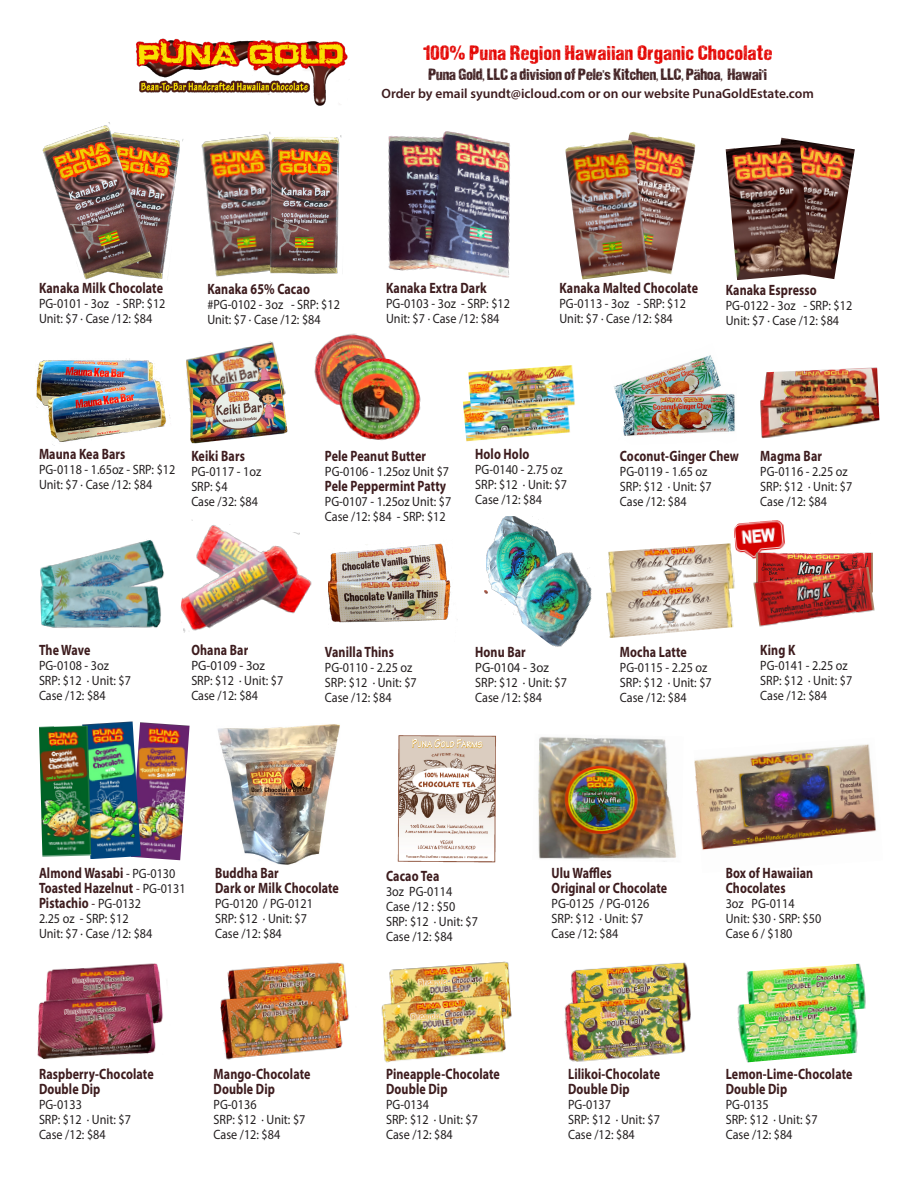
<style>
.page{position:relative;width:918px;height:1188px;background:#fff}
.page>*{position:absolute;margin:0;border:0;box-sizing:border-box;transform-origin:0 0}
.t1{font:900 21px "DCC Sharp Distress";letter-spacing:.025em;color:#e40400}
.t2{font:900 16.5px "DCC Sharp Distress";color:#3d1c1e}
.t3{font:700 15px/15px "Myriad Pro";letter-spacing:.01em;color:#3d1c1e;scale:.8 1}
.t4{font:13.5px/15px "Myriad Pro";color:#231f20;scale:.9 1}
.t5{font:13.5px/15px "Myriad Pro";color:#231f20;scale:.95 1}
.t6{font:600 13.5px "Myriad Pro";color:#3d1c1e}
.s1{font-weight:400;font-size:13.5px;color:#231f20}
.s2{font-weight:400;font-size:13.5px}
</style>
<div class="page">
<img style="left:201px;top:132px;width:70px;height:145px">
<img style="left:180px;top:520px;width:132px;height:113px">
<img style="left:40px;top:540px;width:124px;height:88px">
<img style="left:42px;top:123px;width:142px;height:157px">
<img style="left:388px;top:131px;width:122px;height:147px">
<img style="left:314px;top:333px;width:70px;height:66px">
<img style="left:328px;top:543px;width:123px;height:80px">
<img style="left:398px;top:735px;width:98px;height:128px">
<img style="left:760px;top:367px;width:120px;height:72px">
<img style="left:36px;top:358px;width:134px;height:87px">
<img style="left:628px;top:132px;width:68px;height:143px">
<img style="left:565px;top:140px;width:84px;height:139px">
<img style="left:614px;top:355px;width:121px;height:81px">
<img style="left:217px;top:724px;width:123px;height:141px">
<img style="left:538px;top:737px;width:138px;height:125px">
<img style="left:780px;top:138px;width:75px;height:141px">
<img style="left:726px;top:143px;width:85px;height:137px">
<img style="left:135px;top:38px;width:213px;height:68px">
<img style="left:141px;top:722px;width:49px;height:138px">
<img style="left:82px;top:721px;width:59px;height:138px">
<img style="left:39px;top:726px;width:52px;height:131px">
<img style="left:328px;top:353px;width:93px;height:88px">
<img style="left:694px;top:744px;width:182px;height:106px">
<img style="left:46px;top:963px;width:115px;height:21px">
<img style="left:37px;top:984px;width:126px;height:75px">
<img style="left:486px;top:516px;width:66px;height:85px">
<img style="left:504px;top:538px;width:88px;height:109px">
<img style="left:186px;top:341px;width:96px;height:70px">
<img style="left:734px;top:520px;width:51px;height:38px">
<img style="left:463px;top:401px;width:107px;height:41px">
<img style="left:190px;top:378px;width:97px;height:66px">
<img style="left:757px;top:551px;width:116px;height:13px">
<img style="left:753px;top:564px;width:122px;height:63px">
<img style="left:608px;top:543px;width:127px;height:46px">
<img style="left:606px;top:582px;width:128px;height:56px">
<img style="left:570px;top:962px;width:121px;height:59px">
<img style="left:564px;top:991px;width:125px;height:71px">
<img style="left:227px;top:962px;width:119px;height:24px">
<img style="left:220px;top:986px;width:129px;height:74px">
<img style="left:390px;top:961px;width:119px;height:11px">
<img style="left:381px;top:972px;width:131px;height:91px">
<img style="left:746px;top:963px;width:120px;height:46px">
<img style="left:737px;top:995px;width:124px;height:68px">
<img style="left:265px;top:133px;width:77px;height:143px">
<img style="left:468px;top:365px;width:107px;height:48px">
<p class="t1" style="left:423px;top:41px;width:351px">100% Puna Region Hawaiian Organic Chocolate</p>
<p class="t2" style="left:428px;top:65px;width:340px">Puna Gold, LLC a division of Pele’s Kitchen, LLC, Pähoa, Hawai’i</p>
<p class="t6" style="left:382px;top:85px;width:434px">Order by email syundt@icloud.com or on our website PunaGoldEstate.com</p>
<p class="t3" style="left:39px;top:280px;width:157px">Kanaka Milk Chocolate</p>
<p class="t4" style="left:39px;top:296px;width:142px">PG-0101 - 3oz - SRP: $12<br>Unit: $7 · Case /12: $84</p>
<p class="t3" style="left:207px;top:281px;width:130px">Kanaka 65% Cacao</p>
<p class="t4" style="left:207px;top:297px;width:149px">#PG-0102 - 3oz - SRP: $12<br>Unit: $7 · Case /12: $84</p>
<p class="t3" style="left:386px;top:280px;width:127px">Kanaka Extra Dark</p>
<p class="t4" style="left:386px;top:296px;width:139px">PG-0103 - 3oz - SRP: $12</p>
<p class="t4" style="left:386px;top:311px;width:128px">Unit: $7 · Case /12: $84</p>
<p class="t3" style="left:559px;top:280px;width:175px">Kanaka Malted Chocolate</p>
<p class="t4" style="left:559px;top:296px;width:142px">PG-0113 - 3oz - SRP: $12<br>Unit: $7 · Case /12: $84</p>
<p class="t3" style="left:726px;top:282px;width:115px">Kanaka Espresso</p>
<p class="t4" style="left:726px;top:298px;width:142px">PG-0122 - 3oz - SRP: $12<br>Unit: $7 · Case /12: $84</p>
<p class="t3" style="left:39px;top:446px;width:110px">Mauna Kea Bars</p>
<p class="t4" style="left:39px;top:461px;width:153px">PG-0118 - 1.65oz - SRP: $12<br>Unit: $7 · Case /12: $84</p>
<p class="t3" style="left:191px;top:448px;width:68px">Keiki Bars</p>
<p class="t4" style="left:191px;top:464px;width:79px">PG-0117 - 1oz<br>SRP: $4<br>Case /32: $84</p>
<p class="t3" style="left:325px;top:448px;width:128px">Pele Peanut Butter</p>
<p class="t5" style="left:325px;top:464px;width:132px">PG-0106 - 1.25oz Unit $7</p>
<p class="t3" style="left:325px;top:478px;width:153px">Pele Peppermint Patty</p>
<p class="t4" style="left:325px;top:494px;width:142px">PG-0107 - 1.25oz Unit: $7<br>Case /12: $84 - SRP: $12</p>
<p class="t3" style="left:475px;top:446px;width:69px">Holo Holo</p>
<p class="t4" style="left:475px;top:461px;width:104px">PG-0140 - 2.75 oz<br>SRP: $12 · Unit: $7<br>Case /12: $84</p>
<p class="t3" style="left:620px;top:448px;width:150px">Coconut-Ginger Chew</p>
<p class="t4" style="left:620px;top:464px;width:104px">PG-0119 - 1.65 oz<br>SRP: $12 · Unit: $7<br>Case /12: $84</p>
<p class="t3" style="left:760px;top:448px;width:79px">Magma Bar</p>
<p class="t4" style="left:760px;top:464px;width:104px">PG-0116 - 2.25 oz<br>SRP: $12 · Unit: $7<br>Case /12: $84</p>
<p class="t3" style="left:39px;top:642px;width:66px">The Wave</p>
<p class="t4" style="left:39px;top:658px;width:104px">PG-0108 - 3oz<br>SRP: $12 · Unit: $7<br>Case /12: $84</p>
<p class="t3" style="left:191px;top:642px;width:73px">Ohana Bar</p>
<p class="t5" style="left:191px;top:658px;width:98px">PG-0109 - 3oz<br>SRP: $12 · Unit: $7<br>Case /12: $84</p>
<p class="t3" style="left:325px;top:644px;width:88px">Vanilla Thins</p>
<p class="t4" style="left:325px;top:660px;width:104px">PG-0110 - 2.25 oz<br>SRP: $12 · Unit: $7<br>Case /12: $84</p>
<p class="t3" style="left:475px;top:644px;width:65px">Honu Bar</p>
<p class="t5" style="left:475px;top:660px;width:98px">PG-0104 - 3oz<br>SRP: $12 · Unit: $7<br>Case /12: $84</p>
<p class="t3" style="left:620px;top:644px;width:85px">Mocha Latte</p>
<p class="t4" style="left:620px;top:660px;width:104px">PG-0115 - 2.25 oz<br>SRP: $12 · Unit: $7<br>Case /12: $84</p>
<p class="t3" style="left:760px;top:642px;width:45px">King K</p>
<p class="t4" style="left:760px;top:658px;width:104px">PG-0141 - 2.25 oz<br>SRP: $12 · Unit: $7<br>Case /12: $84</p>
<p class="t3" style="left:39px;top:865px;width:172px">Almond Wasabi <span class="s1">- PG-0130</span></p>
<p class="t3" style="left:39px;top:880px;width:185px">Toasted Hazelnut <span class="s2">-</span> <span class="s1">PG-0131</span></p>
<p class="t3" style="left:39px;top:895px;width:129px">Pistachio <span class="s2">-</span> <span class="s1">PG-0132</span></p>
<p class="t4" style="left:39px;top:911px;width:128px">2.25 oz - SRP: $12<br>Unit: $7 · Case /12: $84</p>
<p class="t3" style="left:215px;top:865px;width:156px">Buddha Bar<br>Dark or Milk Chocolate</p>
<p class="t4" style="left:215px;top:896px;width:110px">PG-0120 / PG-0121<br>SRP: $12 · Unit: $7<br>Case /12: $84</p>
<p class="t3" style="left:386px;top:868px;width:68px">Cacao Tea</p>
<p class="t4" style="left:386px;top:884px;width:75px">3oz PG-0114</p>
<p class="t4" style="left:386px;top:899px;width:78px">Case /12 : $50</p>
<p class="t4" style="left:386px;top:914px;width:104px">SRP: $12 · Unit: $7<br>Case /12: $84</p>
<p class="t3" style="left:39px;top:1066px;width:145px">Raspberry-Chocolate</p>
<p class="t3" style="left:39px;top:1081px;width:78px">Double Dip</p>
<p class="t4" style="left:39px;top:1097px;width:49px">PG-0133</p>
<p class="t4" style="left:39px;top:1112px;width:104px">SRP: $12 · Unit: $7<br>Case /12: $84</p>
<p class="t3" style="left:214px;top:1066px;width:123px">Mango-Chocolate</p>
<p class="t3" style="left:214px;top:1081px;width:78px">Double Dip</p>
<p class="t4" style="left:214px;top:1097px;width:104px">PG-0136<br>SRP: $12 · Unit: $7<br>Case /12: $84</p>
<p class="t3" style="left:386px;top:1066px;width:144px">Pineapple-Chocolate</p>
<p class="t3" style="left:386px;top:1081px;width:78px">Double Dip</p>
<p class="t4" style="left:386px;top:1097px;width:104px">PG-0134<br>SRP: $12 · Unit: $7<br>Case /12: $84</p>
<p class="t3" style="left:552px;top:865px;width:146px">Ulu Waffles<br>Original or Chocolate</p>
<p class="t4" style="left:552px;top:896px;width:110px">PG-0125 / PG-0126</p>
<p class="t4" style="left:552px;top:911px;width:104px">SRP: $12 · Unit: $7<br>Case /12: $84</p>
<p class="t3" style="left:568px;top:1066px;width:117px">Lilikoi-Chocolate</p>
<p class="t3" style="left:568px;top:1081px;width:78px">Double Dip</p>
<p class="t4" style="left:568px;top:1097px;width:104px">PG-0137<br>SRP: $12 · Unit: $7<br>Case /12: $84</p>
<p class="t3" style="left:726px;top:865px;width:111px">Box of Hawaiian<br>Chocolates</p>
<p class="t4" style="left:726px;top:896px;width:78px">3oz PG-0114</p>
<p class="t4" style="left:726px;top:911px;width:108px">Unit: $30 · SRP: $50<br>Case 6 / $180</p>
<p class="t3" style="left:726px;top:1066px;width:160px">Lemon-Lime-Chocolate</p>
<p class="t3" style="left:726px;top:1081px;width:78px">Double Dip</p>
<p class="t4" style="left:726px;top:1097px;width:104px">PG-0135<br>SRP: $12 · Unit: $7<br>Case /12: $84</p>
</div>
